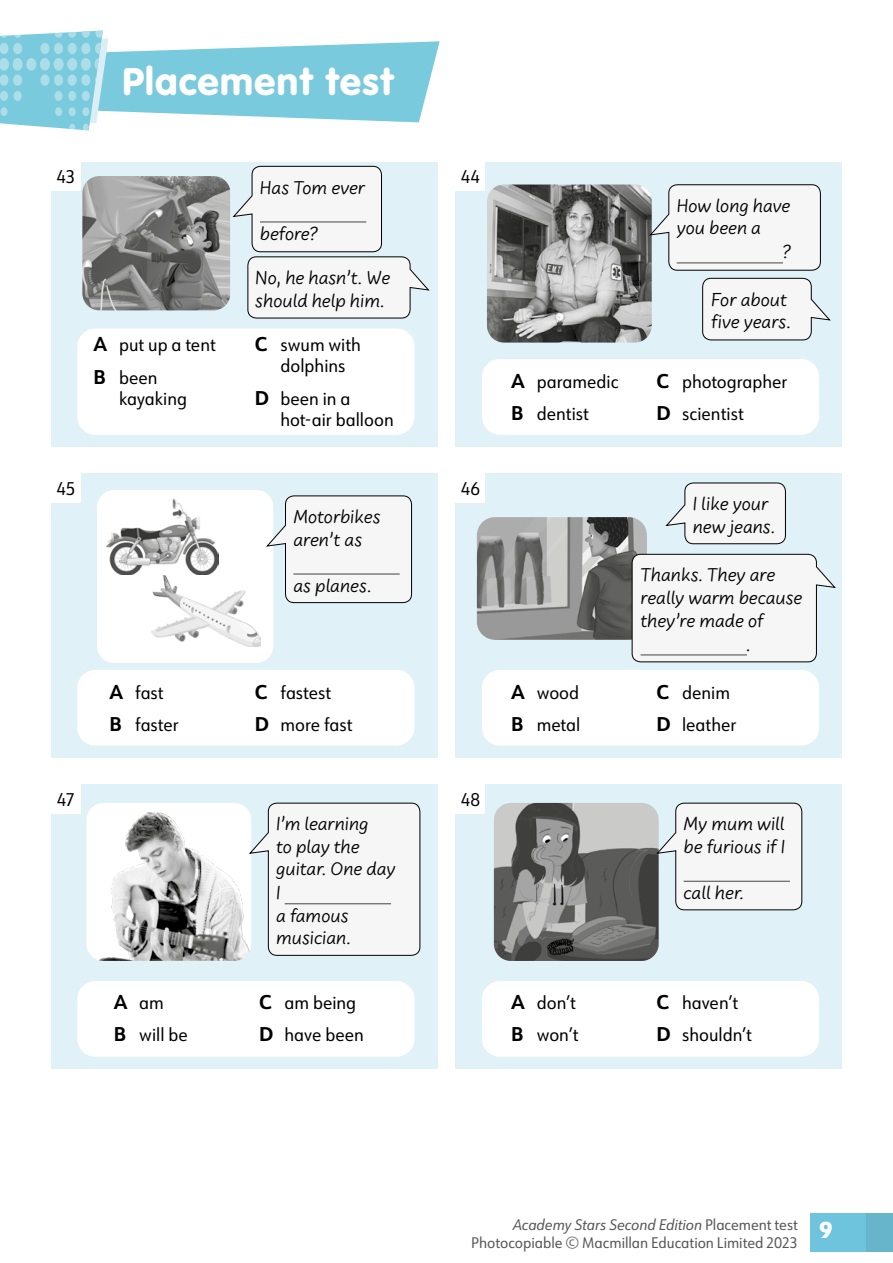
<style>
.page{position:relative;width:893px;height:1263px;background:#fff}
.page>*{position:absolute;margin:0;border:0;box-sizing:border-box;transform-origin:0 0}
.t1{font:40.5px "VAG Rundschrift D";letter-spacing:.02em;color:#fff}
.t2{font:800 22.5px "URW Form";color:#fff}
.t3{font:19.5px/22.5px "Uberhand Pro";letter-spacing:-.005em;color:#000}
._00_Main_text_number{font:18px/21px "URW Form Semi Cond";color:#000}
._00_Labels{font:18px "URW Form Semi Cond";letter-spacing:-.005em;color:#000}
.t4{font:15px/18px "URW Form Semi Cond";letter-spacing:-.005em;color:#575756;text-align:right}
.s1{font-family:"URW Form";font-weight:700;font-size:19.5px}
.s2{font-style:italic}
</style>
<div class="page">
<div style="left:51px;top:162px;width:386px;height:284px;background:#e0f1f7"></div>
<div style="left:51px;top:473px;width:386px;height:285px;background:#e0f1f7"></div>
<div style="left:51px;top:784px;width:386px;height:285px;background:#e0f1f7"></div>
<div style="left:456px;top:162px;width:386px;height:284px;background:#e0f1f7"></div>
<div style="left:456px;top:473px;width:386px;height:285px;background:#e0f1f7"></div>
<div style="left:456px;top:784px;width:386px;height:285px;background:#e0f1f7"></div>
<div style="left:482px;top:359px;width:337px;height:76px;background:#fff;border-radius:18px"></div>
<div style="left:77px;top:328px;width:338px;height:107px;background:#fff;border-radius:18px"></div>
<div style="left:482px;top:670px;width:337px;height:76px;background:#fff;border-radius:18px"></div>
<div style="left:77px;top:670px;width:338px;height:76px;background:#fff;border-radius:18px"></div>
<div style="left:482px;top:981px;width:337px;height:76px;background:#fff;border-radius:18px"></div>
<div style="left:77px;top:981px;width:338px;height:76px;background:#fff;border-radius:18px"></div>
<svg style="left:0;top:31px;width:440px;height:99px"></svg>
<svg style="left:95px;top:91px;width:8px;height:10px"></svg>
<div style="left:456px;top:784px;width:29px;height:30px;background:#fff"></div>
<div style="left:97px;top:490px;width:176px;height:173px;background:#fff;border-radius:17px"></div>
<img style="left:487px;top:185px;width:165px;height:158px">
<img style="left:82px;top:176px;width:148px;height:134px">
<div style="left:51px;top:784px;width:30px;height:30px;background:#fff"></div>
<div style="left:456px;top:473px;width:29px;height:29px;background:#fff"></div>
<div style="left:51px;top:473px;width:30px;height:29px;background:#fff"></div>
<div style="left:456px;top:162px;width:29px;height:29px;background:#fff"></div>
<div style="left:51px;top:162px;width:30px;height:29px;background:#fff"></div>
<img style="left:106px;top:499px;width:112px;height:76px">
<img style="left:151px;top:575px;width:109px;height:71px">
<div style="left:86px;top:803px;width:165px;height:158px;background:#fff;border-radius:17px"></div>
<img style="left:86px;top:812px;width:163px;height:149px">
<img style="left:494px;top:803px;width:165px;height:158px">
<div style="left:810px;top:1213px;width:83px;height:39px;background:#6ec3dd"></div>
<div style="left:866px;top:1213px;width:27px;height:39px;background:#67b5cb"></div>
<svg style="left:649px;top:184px;width:172px;height:87px;background:#e8eaea"></svg>
<svg style="left:266px;top:495px;width:146px;height:108px;background:#ecedee"></svg>
<svg style="left:233px;top:166px;width:196px;height:152px"></svg>
<svg style="left:702px;top:278px;width:129px;height:62px;background:#e9eced"></svg>
<img style="left:477px;top:517px;width:170px;height:123px">
<svg style="left:665px;top:482px;width:121px;height:62px;background:#e8eaeb"></svg>
<svg style="left:632px;top:554px;width:204px;height:108px;background:#edefef"></svg>
<svg style="left:249px;top:803px;width:171px;height:153px;background:#eff1f2"></svg>
<svg style="left:656px;top:803px;width:146px;height:107px;background:#eaecec"></svg>
<h1 class="t1" style="left:122px;top:58px;width:274px">Placement test</h1>
<p class="_00_Labels" style="left:56px;top:165px;width:21px">43</p>
<p class="_00_Labels" style="left:461px;top:165px;width:21px">44</p>
<p class="t3" style="left:260px;top:175px;width:107px">Has Tom ever</p>
<p class="t3" style="left:260px;top:221px;width:60px">before?</p>
<p class="_00_Main_text_number" style="left:94px;top:334px;width:124px"><span class="s1">A</span> put up a tent</p>
<p class="_00_Main_text_number" style="left:119px;top:366px;width:69px;text-indent:-26px"><span class="s1">B</span> been kayaking</p>
<p class="t3" style="left:255px;top:265px;width:137px">No, he hasn’t. We should help him.</p>
<p class="_00_Main_text_number" style="left:255px;top:334px;width:108px;text-align:center"><span class="s1">C</span> swum with dolphins</p>
<p class="_00_Main_text_number" style="left:280px;top:387px;width:115px;text-indent:-26px"><span class="s1">D</span> been in a hot-air balloon</p>
<p class="_00_Labels" style="left:56px;top:476px;width:21px">45</p>
<p class="_00_Labels" style="left:461px;top:476px;width:21px">46</p>
<p class="_00_Main_text_number" style="left:110px;top:681px;width:56px"><span class="s1">A</span> fast</p>
<p class="_00_Main_text_number" style="left:110px;top:714px;width:71px"><span class="s1">B</span> faster</p>
<p class="t3" style="left:293px;top:504px;width:89px">Motorbikes aren’t as</p>
<p class="t3" style="left:293px;top:573px;width:80px">as planes.</p>
<p class="_00_Main_text_number" style="left:255px;top:681px;width:78px"><span class="s1">C</span> fastest</p>
<p class="_00_Main_text_number" style="left:255px;top:714px;width:99px"><span class="s1">D</span> more fast</p>
<p class="_00_Labels" style="left:57px;top:787px;width:20px">47</p>
<p class="_00_Labels" style="left:461px;top:787px;width:21px">48</p>
<p class="_00_Main_text_number" style="left:114px;top:991px;width:52px"><span class="s1">A</span> am</p>
<p class="_00_Main_text_number" style="left:114px;top:1024px;width:76px"><span class="s1">B</span> will be</p>
<p class="t3" style="left:276px;top:811px;width:121px">I’m learning<br>to play the guitar. One day<br>I<br>a famous musician.</p>
<p class="_00_Main_text_number" style="left:259px;top:991px;width:99px"><span class="s1">C</span> am being</p>
<p class="_00_Main_text_number" style="left:259px;top:1024px;width:106px"><span class="s1">D</span> have been</p>
<p class="_00_Main_text_number" style="left:511px;top:370px;width:109px"><span class="s1">A</span> paramedic</p>
<p class="_00_Main_text_number" style="left:511px;top:403px;width:79px"><span class="s1">B</span> dentist</p>
<p class="t3" style="left:677px;top:193px;width:115px">How long have</p>
<p class="t3" style="left:677px;top:216px;width:86px">you been a</p>
<p class="t3" style="left:782px;top:240px;width:10px">?</p>
<p class="t3" style="left:711px;top:287px;width:81px">For about five years.</p>
<p class="_00_Main_text_number" style="left:656px;top:370px;width:133px"><span class="s1">C</span> photographer</p>
<p class="_00_Main_text_number" style="left:656px;top:403px;width:89px"><span class="s1">D</span> scientist</p>
<p class="_00_Main_text_number" style="left:511px;top:681px;width:69px"><span class="s1">A</span> wood</p>
<p class="_00_Main_text_number" style="left:511px;top:714px;width:71px"><span class="s1">B</span> metal</p>
<p class="t3" style="left:693px;top:491px;width:84px">I like your new jeans.</p>
<p class="t3" style="left:641px;top:563px;width:136px">Thanks. They are</p>
<p class="t3" style="left:641px;top:585px;width:163px">really warm because</p>
<p class="t3" style="left:641px;top:608px;width:125px">they’re made of</p>
<p class="t3" style="left:746px;top:632px;width:6px">.</p>
<p class="_00_Main_text_number" style="left:656px;top:681px;width:75px"><span class="s1">C</span> denim</p>
<p class="_00_Main_text_number" style="left:656px;top:714px;width:82px"><span class="s1">D</span> leather</p>
<p class="t3" style="left:684px;top:812px;width:103px">My mum will be furious if I</p>
<p class="t3" style="left:684px;top:881px;width:62px">call her.</p>
<p class="_00_Main_text_number" style="left:511px;top:991px;width:66px"><span class="s1">A</span> don’t</p>
<p class="_00_Main_text_number" style="left:511px;top:1024px;width:69px"><span class="s1">B</span> won’t</p>
<p class="_00_Main_text_number" style="left:656px;top:991px;width:83px"><span class="s1">C</span> haven’t</p>
<p class="_00_Main_text_number" style="left:656px;top:1024px;width:97px"><span class="s1">D</span> shouldn’t</p>
<p class="t4" style="left:471px;top:1215px;width:328px"><span class="s2">Academy Stars Second Edition</span> Placement test<br>Photocopiable © Macmillan Education Limited 2023</p>
<p class="t2" style="left:819px;top:1213px;width:14px">9</p>
</div>
